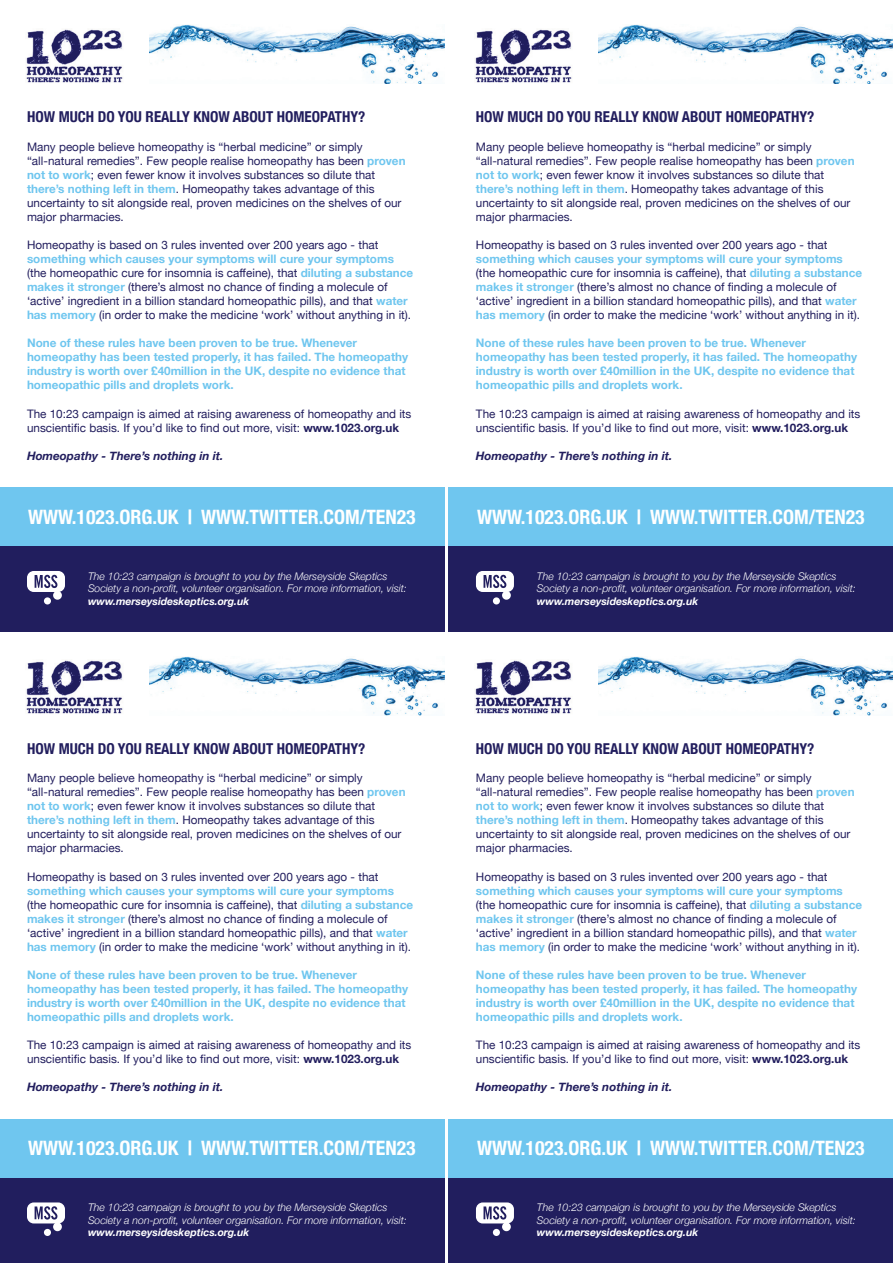
<style>
.page{position:relative;width:893px;height:1263px;background:#fff}
.page>*{position:absolute;margin:0;border:0;box-sizing:border-box;transform-origin:0 0}
.t1{font:700 condensed 19.8px "Helvetica Neue";color:#fff}
.t2{font:700 condensed 15px "Helvetica Neue";color:#221e5e}
.t3{font:11.7px/14.1px "Helvetica Neue";color:#221e5e}
.t4{font:700 11.7px/14.1px "Helvetica Neue";color:#6fc6ef}
.t5{font:italic 700 11.7px "Helvetica Neue";color:#221e5e}
.t6{font:italic 300 10.5px/12.6px "Helvetica Neue";color:#fff}
.t7{font:italic 700 10.5px "Helvetica Neue";color:#fff}
.s1{font-weight:700;color:#6fc6ef}
.s2{font-weight:700}
</style>
<div class="page">
<div style="left:0;top:546px;width:444px;height:85px;background:#211e5e"></div>
<img style="left:26px;top:29px;width:97px;height:54px">
<div style="left:0;top:487px;width:444px;height:59px;background:#6fc6ef"></div>
<div style="left:27px;top:571px;width:38px;height:21px;background:#fff;border-radius:7px"></div>
<div style="left:53px;top:591px;width:9px;height:9px;background:#fff;border-radius:50%"></div>
<div style="left:44px;top:597px;width:7px;height:7px;background:#fff;border-radius:50%"></div>
<svg style="left:35px;top:575px;width:22px;height:13px"></svg>
<img style="left:150px;top:25px;width:294px;height:59px">
<div style="left:449px;top:546px;width:444px;height:85px;background:#211e5e"></div>
<img style="left:475px;top:29px;width:97px;height:54px">
<div style="left:449px;top:487px;width:444px;height:59px;background:#6fc6ef"></div>
<div style="left:476px;top:571px;width:38px;height:21px;background:#fff;border-radius:7px"></div>
<div style="left:502px;top:591px;width:9px;height:9px;background:#fff;border-radius:50%"></div>
<div style="left:493px;top:597px;width:7px;height:7px;background:#fff;border-radius:50%"></div>
<svg style="left:483px;top:575px;width:23px;height:13px"></svg>
<img style="left:598px;top:25px;width:295px;height:59px">
<div style="left:449px;top:1177px;width:444px;height:86px;background:#211e5e"></div>
<img style="left:475px;top:660px;width:97px;height:54px">
<div style="left:449px;top:1118px;width:444px;height:59px;background:#6fc6ef"></div>
<div style="left:476px;top:1202px;width:38px;height:21px;background:#fff;border-radius:7px"></div>
<div style="left:502px;top:1222px;width:9px;height:9px;background:#fff;border-radius:50%"></div>
<div style="left:493px;top:1229px;width:7px;height:7px;background:#fff;border-radius:50%"></div>
<svg style="left:483px;top:1206px;width:23px;height:13px"></svg>
<img style="left:598px;top:656px;width:295px;height:59px">
<div style="left:0;top:1177px;width:444px;height:86px;background:#211e5e"></div>
<img style="left:26px;top:660px;width:97px;height:54px">
<div style="left:0;top:1118px;width:444px;height:59px;background:#6fc6ef"></div>
<div style="left:27px;top:1202px;width:38px;height:21px;background:#fff;border-radius:7px"></div>
<div style="left:53px;top:1222px;width:9px;height:9px;background:#fff;border-radius:50%"></div>
<div style="left:44px;top:1229px;width:7px;height:7px;background:#fff;border-radius:50%"></div>
<svg style="left:35px;top:1206px;width:22px;height:13px"></svg>
<img style="left:150px;top:656px;width:294px;height:59px">
<p class="t2" style="left:27px;top:108px;width:340px">HOW MUCH DO YOU REALLY KNOW ABOUT HOMEOPATHY?</p>
<p class="t3" style="left:27px;top:139px;width:380px">Many people believe homeopathy is “herbal medicine” or simply “all-natural remedies”. Few people realise homeopathy has been <span class="s1">proven not to work</span>; even fewer know it involves substances so dilute that <span class="s1">there’s nothing left in them</span>. Homeopathy takes advantage of this uncertainty to sit alongside real, proven medicines on the shelves of our major pharmacies.</p>
<p class="t3" style="left:27px;top:238px;width:353px">Homeopathy is based on 3 rules invented over 200 years ago - that</p>
<p class="t3" style="left:27px;top:252px;width:388px"><span class="s1">something which causes your symptoms will cure your symptoms </span>(the homeopathic cure for insomnia is caffeine), that <span class="s1">diluting a substance makes it stronger</span> (there’s almost no chance of finding a molecule of ‘active’ ingredient in a billion standard homeopathic pills), and that <span class="s1">water has memory</span> (in order to make the medicine ‘work’ without anything in it).</p>
<p class="t4" style="left:27px;top:336px;width:383px">None of these rules have been proven to be true. Whenever homeopathy has been tested properly, it has failed. The homeopathy industry is worth over £40million in the UK, despite no evidence that homeopathic pills and droplets work.</p>
<p class="t3" style="left:27px;top:406px;width:386px">The 10:23 campaign is aimed at raising awareness of homeopathy and its unscientific basis. If you’d like to find out more, visit: <span class="s2">www.1023.org.uk</span></p>
<p class="t5" style="left:27px;top:448px;width:198px">Homeopathy - There’s nothing in it.</p>
<p class="t2" style="left:476px;top:108px;width:340px">HOW MUCH DO YOU REALLY KNOW ABOUT HOMEOPATHY?</p>
<p class="t3" style="left:476px;top:139px;width:380px">Many people believe homeopathy is “herbal medicine” or simply “all-natural remedies”. Few people realise homeopathy has been <span class="s1">proven not to work</span>; even fewer know it involves substances so dilute that <span class="s1">there’s nothing left in them</span>. Homeopathy takes advantage of this uncertainty to sit alongside real, proven medicines on the shelves of our major pharmacies.</p>
<p class="t3" style="left:476px;top:238px;width:353px">Homeopathy is based on 3 rules invented over 200 years ago - that</p>
<p class="t3" style="left:476px;top:252px;width:388px"><span class="s1">something which causes your symptoms will cure your symptoms </span>(the homeopathic cure for insomnia is caffeine), that <span class="s1">diluting a substance makes it stronger</span> (there’s almost no chance of finding a molecule of ‘active’ ingredient in a billion standard homeopathic pills), and that <span class="s1">water has memory</span> (in order to make the medicine ‘work’ without anything in it).</p>
<p class="t4" style="left:476px;top:336px;width:383px">None of these rules have been proven to be true. Whenever homeopathy has been tested properly, it has failed. The homeopathy industry is worth over £40million in the UK, despite no evidence that homeopathic pills and droplets work.</p>
<p class="t3" style="left:476px;top:406px;width:386px">The 10:23 campaign is aimed at raising awareness of homeopathy and its unscientific basis. If you’d like to find out more, visit: <span class="s2">www.1023.org.uk</span></p>
<p class="t5" style="left:476px;top:448px;width:198px">Homeopathy - There’s nothing in it.</p>
<h1 class="t1" style="left:28px;top:504px;width:389px">WWW.1023.ORG.UK | WWW.TWITTER.COM/TEN23</h1>
<h1 class="t1" style="left:477px;top:504px;width:389px">WWW.1023.ORG.UK | WWW.TWITTER.COM/TEN23</h1>
<p class="t6" style="left:88px;top:569px;width:320px">The 10:23 campaign is brought to you by the Merseyside Skeptics<br>Society a non-profit, volunteer organisation. For more information, visit:</p>
<p class="t7" style="left:88px;top:594px;width:163px">www.merseysideskeptics.org.uk</p>
<p class="t6" style="left:537px;top:569px;width:320px">The 10:23 campaign is brought to you by the Merseyside Skeptics<br>Society a non-profit, volunteer organisation. For more information, visit:</p>
<p class="t7" style="left:537px;top:594px;width:163px">www.merseysideskeptics.org.uk</p>
<p class="t2" style="left:27px;top:739px;width:340px">HOW MUCH DO YOU REALLY KNOW ABOUT HOMEOPATHY?</p>
<p class="t3" style="left:27px;top:771px;width:380px">Many people believe homeopathy is “herbal medicine” or simply “all-natural remedies”. Few people realise homeopathy has been <span class="s1">proven not to work</span>; even fewer know it involves substances so dilute that <span class="s1">there’s nothing left in them</span>. Homeopathy takes advantage of this uncertainty to sit alongside real, proven medicines on the shelves of our major pharmacies.</p>
<p class="t3" style="left:27px;top:869px;width:353px">Homeopathy is based on 3 rules invented over 200 years ago - that</p>
<p class="t3" style="left:27px;top:883px;width:388px"><span class="s1">something which causes your symptoms will cure your symptoms </span>(the homeopathic cure for insomnia is caffeine), that <span class="s1">diluting a substance makes it stronger</span> (there’s almost no chance of finding a molecule of ‘active’ ingredient in a billion standard homeopathic pills), and that <span class="s1">water has memory</span> (in order to make the medicine ‘work’ without anything in it).</p>
<p class="t4" style="left:27px;top:967px;width:383px">None of these rules have been proven to be true. Whenever homeopathy has been tested properly, it has failed. The homeopathy industry is worth over £40million in the UK, despite no evidence that homeopathic pills and droplets work.</p>
<p class="t3" style="left:27px;top:1038px;width:386px">The 10:23 campaign is aimed at raising awareness of homeopathy and its unscientific basis. If you’d like to find out more, visit: <span class="s2">www.1023.org.uk</span></p>
<p class="t5" style="left:27px;top:1080px;width:198px">Homeopathy - There’s nothing in it.</p>
<p class="t2" style="left:476px;top:739px;width:340px">HOW MUCH DO YOU REALLY KNOW ABOUT HOMEOPATHY?</p>
<p class="t3" style="left:476px;top:771px;width:380px">Many people believe homeopathy is “herbal medicine” or simply “all-natural remedies”. Few people realise homeopathy has been <span class="s1">proven not to work</span>; even fewer know it involves substances so dilute that <span class="s1">there’s nothing left in them</span>. Homeopathy takes advantage of this uncertainty to sit alongside real, proven medicines on the shelves of our major pharmacies.</p>
<p class="t3" style="left:476px;top:869px;width:353px">Homeopathy is based on 3 rules invented over 200 years ago - that</p>
<p class="t3" style="left:476px;top:883px;width:388px"><span class="s1">something which causes your symptoms will cure your symptoms </span>(the homeopathic cure for insomnia is caffeine), that <span class="s1">diluting a substance makes it stronger</span> (there’s almost no chance of finding a molecule of ‘active’ ingredient in a billion standard homeopathic pills), and that <span class="s1">water has memory</span> (in order to make the medicine ‘work’ without anything in it).</p>
<p class="t4" style="left:476px;top:967px;width:383px">None of these rules have been proven to be true. Whenever homeopathy has been tested properly, it has failed. The homeopathy industry is worth over £40million in the UK, despite no evidence that homeopathic pills and droplets work.</p>
<p class="t3" style="left:476px;top:1038px;width:386px">The 10:23 campaign is aimed at raising awareness of homeopathy and its unscientific basis. If you’d like to find out more, visit: <span class="s2">www.1023.org.uk</span></p>
<p class="t5" style="left:476px;top:1080px;width:198px">Homeopathy - There’s nothing in it.</p>
<h1 class="t1" style="left:28px;top:1136px;width:389px">WWW.1023.ORG.UK | WWW.TWITTER.COM/TEN23</h1>
<h1 class="t1" style="left:477px;top:1136px;width:389px">WWW.1023.ORG.UK | WWW.TWITTER.COM/TEN23</h1>
<p class="t6" style="left:88px;top:1201px;width:320px">The 10:23 campaign is brought to you by the Merseyside Skeptics<br>Society a non-profit, volunteer organisation. For more information, visit:</p>
<p class="t7" style="left:88px;top:1226px;width:163px">www.merseysideskeptics.org.uk</p>
<p class="t6" style="left:537px;top:1201px;width:320px">The 10:23 campaign is brought to you by the Merseyside Skeptics<br>Society a non-profit, volunteer organisation. For more information, visit:</p>
<p class="t7" style="left:537px;top:1226px;width:163px">www.merseysideskeptics.org.uk</p>
</div>
